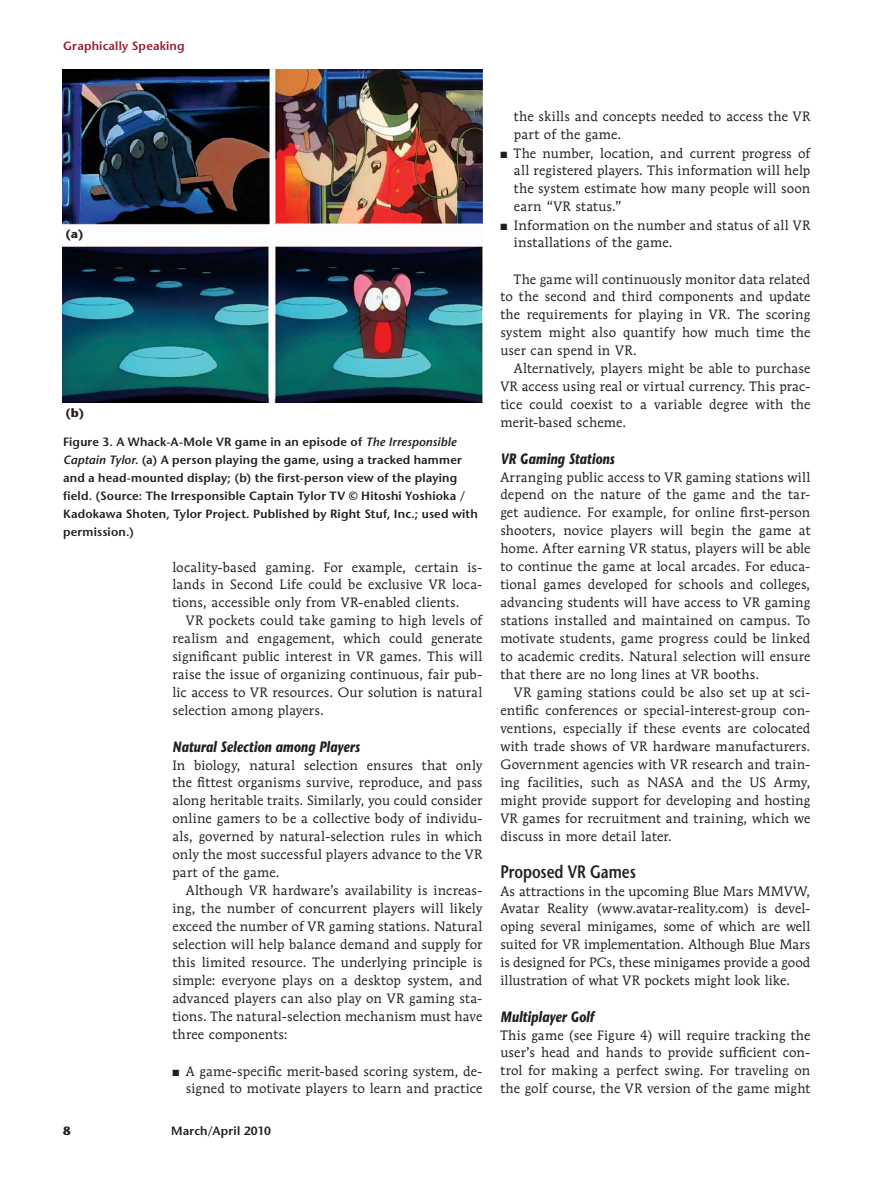
<style>
.page{position:relative;width:878px;height:1188px;background:#fff}
.page>*{position:absolute;margin:0;border:0;box-sizing:border-box;transform-origin:0 0}
.t1{font:600 18px "Stone Sans Std";color:#231f20;scale:.8 1}
.t2{font:italic 700 15px "Stone Sans Std";letter-spacing:.01em;color:#231f20;scale:.8 1}
.t3{font:13.5px/18px "Mendoza Roman Std";letter-spacing:.01em;color:#231f20;text-align:justify}
.t4{font:600 12px/18px "Stone Sans Std";letter-spacing:.015em;color:#231f20}
.t5{font:600 12px "Stone Sans Std";letter-spacing:.015em;color:#981d2e}
.t6{font:700 12px "Stone Sans Std";color:#231f20}
.s1{font-style:italic}
</style>
<div class="page">
<img style="left:63px;top:69px;width:419px;height:333px">
<p class="t5" style="left:63px;top:39px;width:123px">Graphically Speaking</p>
<p class="t6" style="left:66px;top:226px;width:19px">(a)</p>
<p class="t6" style="left:66px;top:405px;width:20px">(b)</p>
<p class="t4" style="left:63px;top:432px;width:416px">Figure 3. A Whack-A-Mole VR game in an episode of <span class="s1">The Irresponsible Captain Tylor</span>. (a) A person playing the game, using a tracked hammer and a head-mounted display; (b) the first-person view of the playing field. (Source: The Irresponsible Captain Tylor TV © Hitoshi Yoshioka / Kadokawa Shoten, Tylor Project. Published by Right Stuf, Inc.; used with permission.)</p>
<p class="t3" style="left:172px;top:558px;width:311px">locality-based gaming. For example, certain is&shy;lands in Second Life could be exclusive VR loca&shy;tions, accessible only from VR-enabled clients.</p>
<p class="t3" style="left:172px;top:612px;width:311px;text-indent:14px">VR pockets could take gaming to high levels of realism and engagement, which could generate significant public interest in VR games. This will raise the issue of organizing continuous, fair pub&shy;lic access to VR resources. Our solution is natural selection among players.</p>
<p class="t2" style="left:172px;top:737px;width:236px">Natural Selection among Players</p>
<p class="t3" style="left:172px;top:756px;width:311px">In biology, natural selection ensures that only the fittest organisms survive, reproduce, and pass along heritable traits. Similarly, you could consider online gamers to be a collective body of individu&shy;als, governed by natural-selection rules in which only the most successful players advance to the VR part of the game.</p>
<p class="t3" style="left:172px;top:882px;width:311px;text-indent:14px">Although VR hardware’s availability is increas&shy;ing, the number of concurrent players will likely exceed the number of VR gaming stations. Natural selection will help balance demand and supply for this limited resource. The underlying principle is simple: everyone plays on a desktop system, and advanced players can also play on VR gaming sta&shy;tions. The natural-selection mechanism must have three components:</p>
<p class="t3" style="left:172px;top:1062px;width:311px;text-align:right">■ A game-specific merit-based scoring system, de&shy;signed to motivate players to learn and practice</p>
<p class="t6" style="left:63px;top:1123px;width:9px">8</p>
<p class="t4" style="left:171px;top:1121px;width:101px">March/April 2010</p>
<p class="t3" style="left:514px;top:108px;width:298px">the skills and concepts needed to access the VR part of the game.</p>
<p class="t3" style="left:514px;top:144px;width:298px;text-indent:-14px">■ The number, location, and current progress of all registered players. This information will help the system estimate how many people will soon earn “VR status.”</p>
<p class="t3" style="left:514px;top:216px;width:298px;text-indent:-14px">■ Information on the number and status of all VR installations of the game.</p>
<p class="t3" style="left:500px;top:270px;width:311px;text-indent:14px">The game will continuously monitor data related to the second and third components and update the requirements for playing in VR. The scoring system might also quantify how much time the user can spend in VR.</p>
<p class="t3" style="left:500px;top:360px;width:311px;text-indent:14px">Alternatively, players might be able to purchase VR access using real or virtual currency. This prac&shy;tice could coexist to a variable degree with the merit-based scheme.</p>
<p class="t2" style="left:500px;top:449px;width:144px">VR Gaming Stations</p>
<p class="t3" style="left:500px;top:468px;width:311px">Arranging public access to VR gaming stations will depend on the nature of the game and the tar&shy;get audience. For example, for online first-person shooters, novice players will begin the game at home. After earning VR status, players will be able to continue the game at local arcades. For educa&shy;tional games developed for schools and colleges, advancing students will have access to VR gaming stations installed and maintained on campus. To motivate students, game progress could be linked to academic credits. Natural selection will ensure that there are no long lines at VR booths.</p>
<p class="t3" style="left:500px;top:684px;width:311px;text-indent:14px">VR gaming stations could be also set up at sci&shy;entific conferences or special-interest-group con&shy;ventions, especially if these events are colocated with trade shows of VR hardware manufacturers.<br>Government agencies with VR research and train&shy;ing facilities, such as NASA and the US Army, might provide support for developing and hosting VR games for recruitment and training, which we discuss in more detail later.</p>
<h1 class="t1" style="left:500px;top:860px;width:171px">Proposed VR Games</h1>
<p class="t3" style="left:500px;top:882px;width:311px">As attractions in the upcoming Blue Mars MMVW, Avatar Reality (www.avatar-reality.com) is devel&shy;oping several minigames, some of which are well suited for VR implementation. Although Blue Mars is designed for PCs, these minigames provide a good illustration of what VR pockets might look like.</p>
<p class="t2" style="left:500px;top:1007px;width:119px">Multiplayer Golf</p>
<p class="t3" style="left:500px;top:1026px;width:311px">This game (see Figure 4) will require tracking the user’s head and hands to provide sufficient con&shy;trol for making a perfect swing. For traveling on the golf course, the VR version of the game might</p>
</div>
